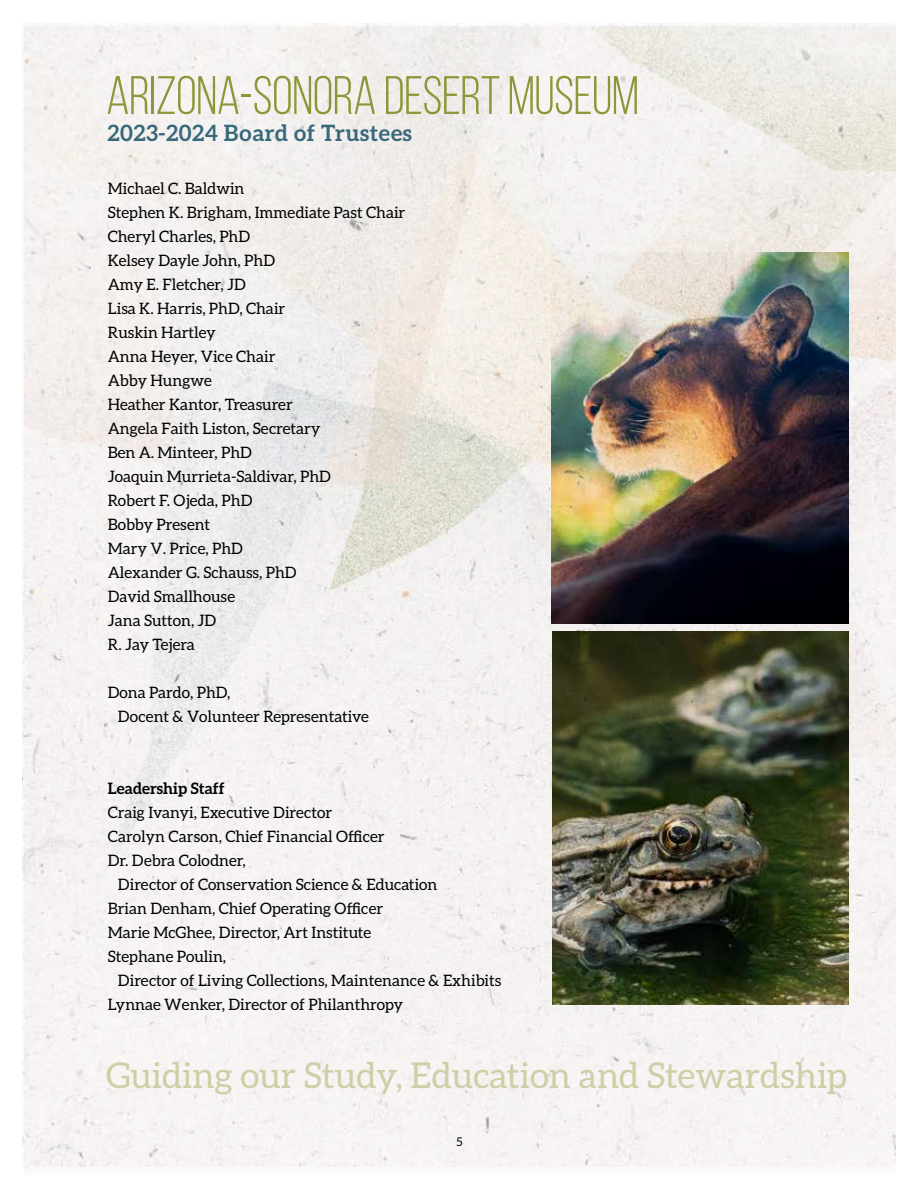
<style>
.page{position:relative;width:918px;height:1188px;background:#fff}
.page>*{position:absolute;margin:0;border:0;box-sizing:border-box;transform-origin:0 0}
.t1{font:54px "Bebas Neue";letter-spacing:-.01em;color:#8d9638}
.t2{font:35.55px "Aleo";color:#cecea7}
.t3{font:700 22.5px "Aleo";letter-spacing:.02em;color:#38687b}
.t4{font:15.75px/24px "Aleo";color:#000}
.t5{font:700 15.75px "Aleo";color:#000}
.t6{font:12px "Aleo";color:#000}
</style>
<div class="page">
<img style="left:25px;top:27px;width:870px;height:1142px">
<img style="left:552px;top:253px;width:296px;height:370px">
<img style="left:552px;top:632px;width:297px;height:373px">
<h1 class="t1" style="left:106px;top:66px;width:534px">ARIZONA-SONORA DESERT MUSEUM</h1>
<h3 class="t3" style="left:108px;top:120px;width:306px">2023-2024 Board of Trustees</h3>
<p class="t4" style="left:108px;top:176px;width:299px">Michael C. Baldwin<br>Stephen K. Brigham, Immediate Past Chair<br>Cheryl Charles, PhD<br>Kelsey Dayle John, PhD<br>Amy E. Fletcher, JD<br>Lisa K. Harris, PhD, Chair<br>Ruskin Hartley<br>Anna Heyer, Vice Chair<br>Abby Hungwe<br>Heather Kantor, Treasurer<br>Angela Faith Liston, Secretary<br>Ben A. Minteer, PhD<br>Joaquin Murrieta-Saldivar, PhD<br>Robert F. Ojeda, PhD<br>Bobby Present<br>Mary V. Price, PhD<br>Alexander G. Schauss, PhD<br>David Smallhouse<br>Jana Sutton, JD<br>R. Jay Tejera</p>
<p class="t4" style="left:118px;top:680px;width:253px;text-indent:-10px">Dona Pardo, PhD,<br>Docent &amp; Volunteer Representative</p>
<p class="t5" style="left:108px;top:779px;width:118px">Leadership Staff</p>
<p class="t4" style="left:108px;top:800px;width:278px">Craig Ivanyi, Executive Director<br>Carolyn Carson, Chief Financial Officer<br>Dr. Debra Colodner,</p>
<p class="t4" style="left:108px;top:872px;width:331px;text-indent:10px">Director of Conservation Science &amp; Education Brian Denham, Chief Operating Officer<br>Marie McGhee, Director, Art Institute Stephane Poulin,</p>
<p class="t4" style="left:108px;top:968px;width:395px;text-indent:10px">Director of Living Collections, Maintenance &amp; Exhibits<br>Lynnae Wenker, Director of Philanthropy</p>
<h2 class="t2" style="left:106px;top:1055px;width:743px">Guiding our Study, Education and Stewardship</h2>
<p class="t6" style="left:456px;top:1135px;width:8px">5</p>
</div>
